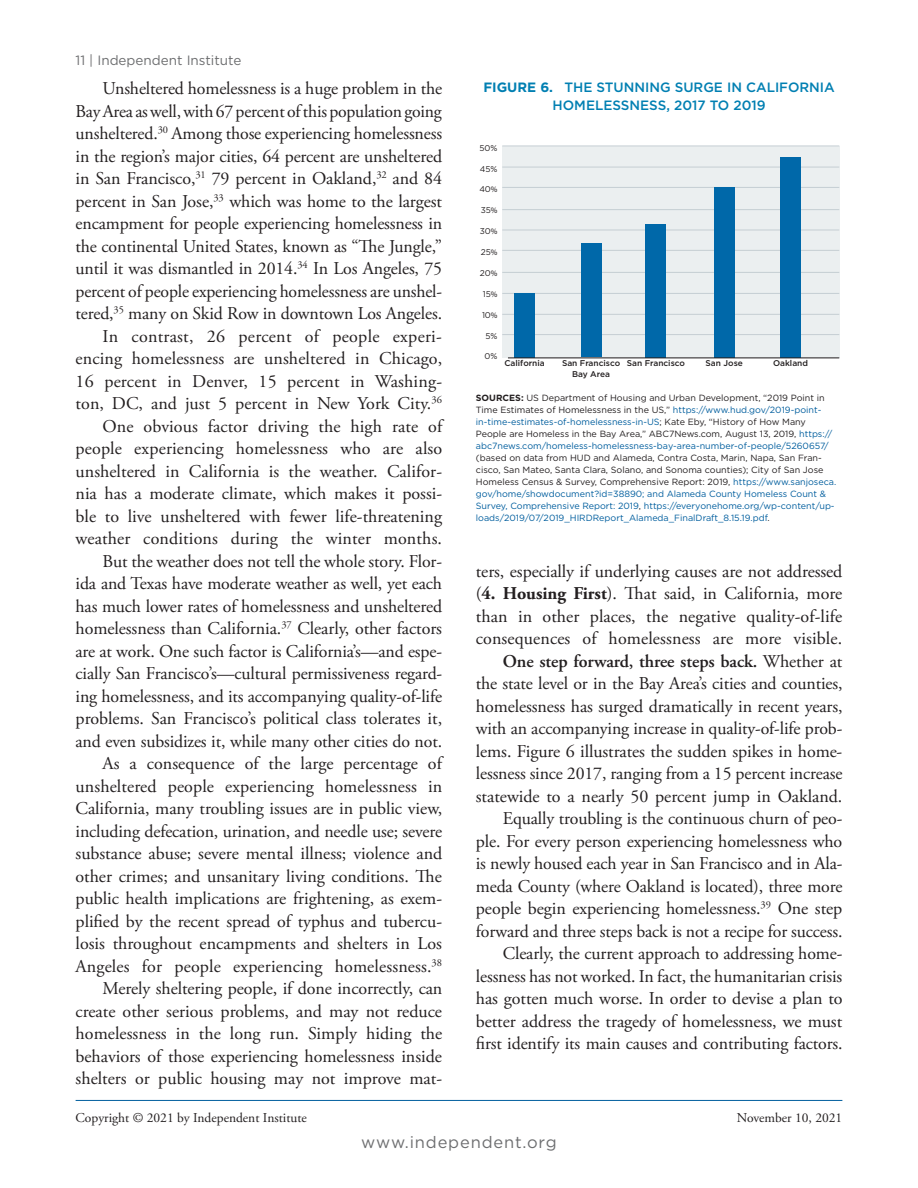
<style>
.page{position:relative;width:918px;height:1188px;background:#fff}
.page>*{position:absolute;margin:0;border:0;box-sizing:border-box;transform-origin:0 0}
.t1{font:18px/22.5px "Adobe Garamond Pro";letter-spacing:-.005em;color:#231f20;text-align:right}
.t2{font:16.5px "Gotham";letter-spacing:.05em;color:#6d6e70}
.t3{font:500 13.5px/18px "Gotham";color:#007fb2}
.t4{font:13.5px "Adobe Garamond Pro";color:#231f20}
.t5{font:13.5px "Gotham";color:#6d6e70}
.t6{font:700 13.5px "Gotham";color:#007fb2}
.t7{font:9px/12px "Gotham";color:#005e9e}
.t8{font:9px/12px "Gotham";color:#231f20}
.t9{font:500 8.4px/10.5px "Gotham";color:#231f20;text-align:center}
.t10{font:8.4px "Gotham";color:#231f20}
.s1{font-weight:700}
.s2{font-family:"Myriad Pro"}
.s3{color:#005e9e}
.s4{color:#231f20}
.s5{font-weight:600}
</style>
<div class="page">
<hr style="left:76px;top:1100px;width:766px;height:1px;background:#005e9e">
<div style="left:502px;top:146px;width:337px;height:211px;background:#ebeff0"></div>
<hr style="left:502px;top:314px;width:337px;height:1px;background:#c5ced3">
<hr style="left:502px;top:334px;width:337px;height:1px;background:#c5ced3">
<hr style="left:502px;top:293px;width:337px;height:1px;background:#c5ced3">
<hr style="left:502px;top:272px;width:337px;height:1px;background:#c5ced3">
<hr style="left:502px;top:250px;width:337px;height:1px;background:#c5ced3">
<hr style="left:502px;top:230px;width:337px;height:1px;background:#c5ced3">
<hr style="left:502px;top:209px;width:337px;height:1px;background:#c5ced3">
<hr style="left:502px;top:167px;width:337px;height:1px;background:#c5ced3">
<hr style="left:502px;top:187px;width:337px;height:1px;background:#c5ced3">
<hr style="left:502px;top:146px;width:337px;height:1px;background:#c5ced3">
<div style="left:514px;top:293px;width:21px;height:64px;background:#0068a9"></div>
<div style="left:581px;top:244px;width:21px;height:113px;background:#0068a9"></div>
<div style="left:645px;top:224px;width:21px;height:133px;background:#0068a9"></div>
<div style="left:714px;top:187px;width:21px;height:170px;background:#0068a9"></div>
<div style="left:780px;top:157px;width:21px;height:200px;background:#0068a9"></div>
<hr style="left:508px;top:357px;width:331px;height:1px;background:#231f20">
<p class="t5" style="left:76px;top:51px;width:167px">11 | Independent Institute</p>
<p class="t1" style="left:76px;top:78px;width:368px">Unsheltered homelessness is a huge problem in the Bay Area as well, with 67 percent of this population going unsheltered.<sup>30</sup> Among those experiencing homelessness in the region’s major cities, 64 percent are unsheltered in San Francisco,<sup>31</sup> 79 percent in Oakland,<sup>32</sup> and 84 percent in San Jose,<sup>33</sup> which was home to the largest encampment for people experiencing homelessness in the continental United States, known as “The Jungle,” until it was dismantled in 2014.<sup>34</sup> In Los Angeles, 75 percent of people experiencing homelessness are unshel&shy;tered,<sup>35</sup> many on Skid Row in downtown Los Angeles.<br>In contrast, 26 percent of people experi&shy;encing homelessness are unsheltered in Chicago, 16 percent in Denver, 15 percent in Washing&shy;ton, DC, and just 5 percent in New York City.<sup>36<br></sup>One obvious factor driving the high rate of people experiencing homelessness who are also unsheltered in California is the weather. Califor&shy;nia has a moderate climate, which makes it possi&shy;ble to live unsheltered with fewer life-threatening weather conditions during the winter months.<br>But the weather does not tell the whole story. Flor-<br>ida and Texas have moderate weather as well, yet each has much lower rates of homelessness and unsheltered homelessness than California.<sup>37</sup> Clearly, other factors are at work. One such factor is California’s—and espe&shy;cially San Francisco’s—cultural permissiveness regard&shy;ing homelessness, and its accompanying quality-of-life problems. San Francisco’s political class tolerates it, and even subsidizes it, while many other cities do not.<br>As a consequence of the large percentage of unsheltered people experiencing homelessness in California, many troubling issues are in public view, including defecation, urination, and needle use; severe substance abuse; severe mental illness; violence and other crimes; and unsanitary living conditions. The public health implications are frightening, as exem&shy;plified by the recent spread of typhus and tubercu&shy;losis throughout encampments and shelters in Los Angeles for people experiencing homelessness.<sup>38<br></sup>Merely sheltering people, if done incorrectly, can create other serious problems, and may not reduce homelessness in the long run. Simply hiding the behaviors of those experiencing homelessness inside shelters or public housing may not improve mat-</p>
<p class="t6" style="left:483px;top:78px;width:19px">FIGURE</p>
<p class="t3" style="left:553px;top:78px;width:284px;text-indent:-12px"><span class="s1">6.</span> THE STUNNING SURGE IN CALIFORNIA<br>HOMELESSNESS, 2017 TO 2019</p>
<p class="t10" style="left:480px;top:142px;width:20px">50%</p>
<p class="t10" style="left:480px;top:163px;width:19px">45%</p>
<p class="t10" style="left:479px;top:184px;width:20px">40<span class="s2">%</span></p>
<p class="t10" style="left:481px;top:205px;width:18px">35<span class="s2">%</span></p>
<p class="t10" style="left:480px;top:226px;width:19px">30<span class="s2">%</span></p>
<p class="t10" style="left:481px;top:247px;width:18px">25<span class="s2">%</span></p>
<p class="t10" style="left:480px;top:268px;width:19px">20<span class="s2">%</span></p>
<p class="t10" style="left:483px;top:288px;width:16px">15<span class="s2">%</span></p>
<p class="t10" style="left:482px;top:309px;width:17px">10<span class="s2">%</span></p>
<p class="t10" style="left:486px;top:330px;width:14px">5%</p>
<p class="t10" style="left:485px;top:351px;width:14px">0%</p>
<p class="t9" style="left:504px;top:358px;width:42px">California</p>
<p class="t9" style="left:562px;top:358px;width:60px">San Francisco<br>Bay Area</p>
<p class="t9" style="left:627px;top:358px;width:60px">San Francisco</p>
<p class="t9" style="left:706px;top:358px;width:39px">San Jose</p>
<p class="t9" style="left:773px;top:358px;width:36px">Oakland</p>
<p class="t8" style="left:476px;top:391px;width:358px"><span class="s1">SOURCES:</span> US Department of Housing and Urban Development, “2019 Point in Time Estimates of Homelessness in the US,” <span class="s3">https://www.hud.gov/2019-point&shy;in-time-estimates-of-homelessness-in-US</span>; Kate Eby, “History of How Many People are Homeless in the Bay Area,” ABC7News.com, August 13, 2019, <span class="s3">https:// abc7news.com/homeless-homelessness-bay-area-number-of-people/5260657/</span></p>
<p class="t7" style="left:476px;top:451px;width:362px"><span class="s4">(based on data from HUD and Alameda, Contra Costa, Marin, Napa, San Fran&shy;cisco, San Mateo, Santa Clara, Solano, and Sonoma counties); City of San Jose Homeless Census &amp; Survey, Comprehensive Report: 2019,</span> https://www.sanjoseca. gov/home/showdocument?id=38890; and Alameda County Homeless Count &amp; Survey, Comprehensive Report: 2019<span class="s4">,</span> https://everyonehome.org/wp-content/up&shy;loads/2019/07/2019_HIRDReport_Alameda_FinalDraft_8.15.19.pdf<span class="s4">.</span></p>
<p class="t1" style="left:476px;top:560px;width:368px">ters, especially if underlying causes are not addressed (<span class="s1">4. Housing First</span>). That said, in California, more than in other places, the negative quality-of-life consequences of homelessness are more visible.<br><span class="s5">One step forward, three steps back.</span> Whether at<br>the state level or in the Bay Area’s cities and counties, homelessness has surged dramatically in recent years, with an accompanying increase in quality-of-life prob&shy;lems. Figure 6 illustrates the sudden spikes in home&shy;lessness since 2017, ranging from a 15 percent increase statewide to a nearly 50 percent jump in Oakland.<br>Equally troubling is the continuous churn of peo&shy;ple. For every person experiencing homelessness who is newly housed each year in San Francisco and in Ala&shy;meda County (where Oakland is located), three more people begin experiencing homelessness.<sup>39</sup> One step forward and three steps back is not a recipe for success.<br>Clearly, the current approach to addressing home&shy;lessness has not worked. In fact, the humanitarian crisis has gotten much worse. In order to devise a plan to better address the tragedy of homelessness, we must first identify its main causes and contributing factors.</p>
<p class="t4" style="left:76px;top:1109px;width:233px">Copyright © 2021 by Independent Institute</p>
<p class="t4" style="left:737px;top:1109px;width:107px">November 10, 2021</p>
<p class="t2" style="left:361px;top:1131px;width:197px">www.independent.org</p>
</div>
